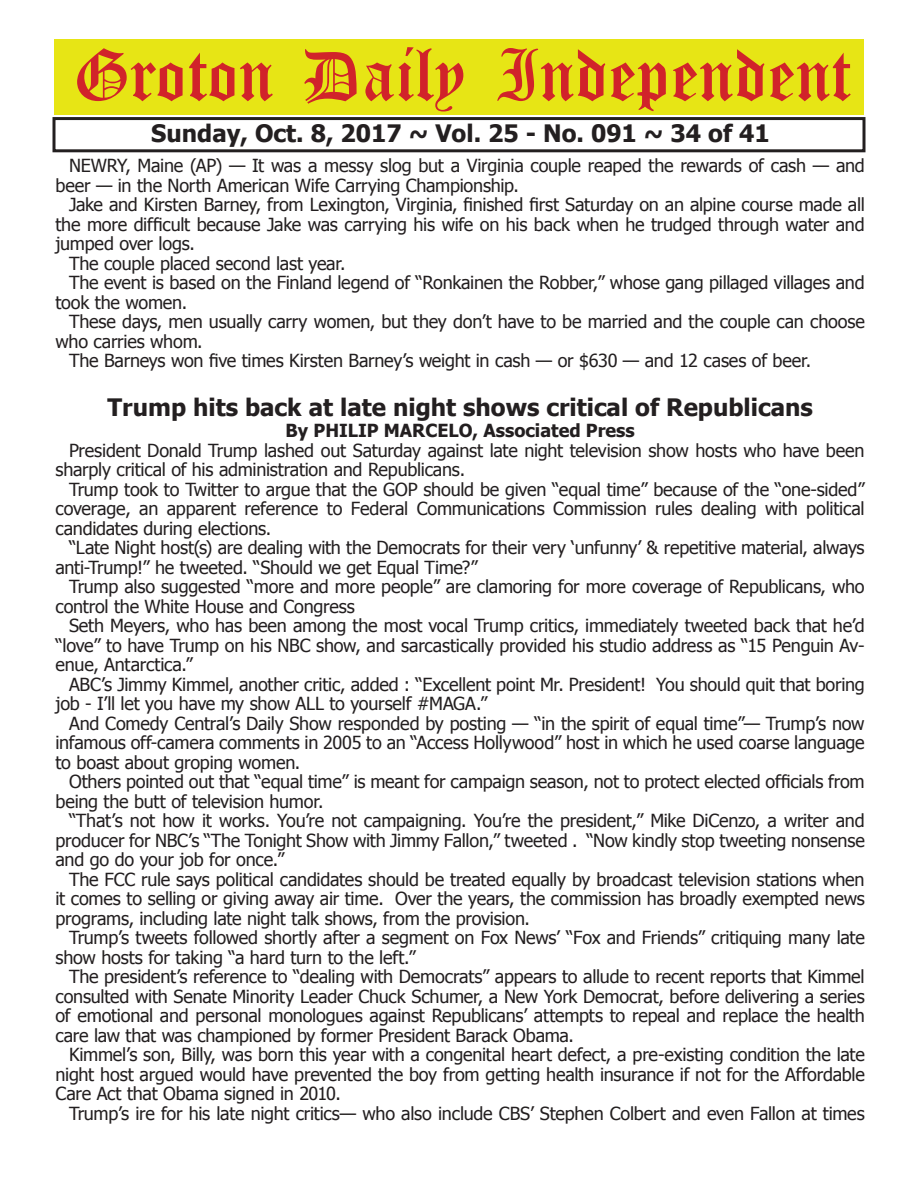
<style>
.page{position:relative;width:918px;height:1188px;background:#fff}
.page>*{position:absolute;margin:0;border:0;box-sizing:border-box;transform-origin:0 0}
.t1{font:54px "Old English Five";color:#d1232a}
.t2{font:700 24px "Tahoma";color:#231f20}
.t3{font:18px/19.5px "Tahoma";letter-spacing:-.01em;color:#231f20}
.t4{font:700 18px "Tahoma";color:#231f20}
</style>
<div class="page">
<div style="left:52px;top:117px;width:814px;height:35px;border:3px solid #231f20"></div>
<div style="left:54px;top:40px;width:810px;height:75px;background:#e7e515"></div>
<h1 class="t1" style="left:73px;top:50px;width:779px">Groton Daily Independent</h1>
<h2 class="t2" style="left:151px;top:116px;width:620px">Sunday, Oct. 8, 2017 ~ Vol. 25 - No. 091 ~ 34 of 41</h2>
<p class="t3" style="left:56px;top:155px;width:811px;text-indent:14px">NEWRY, Maine (AP) — It was a messy slog but a Virginia couple reaped the rewards of cash — and beer — in the North American Wife Carrying Championship.</p>
<p class="t3" style="left:69px;top:194px;width:797px">Jake and Kirsten Barney, from Lexington, Virginia, finished first Saturday on an alpine course made all</p>
<p class="t3" style="left:56px;top:214px;width:811px">the more difficult because Jake was carrying his wife on his back when he trudged through water and</p>
<p class="t3" style="left:56px;top:233px;width:141px">jumped over logs.</p>
<p class="t3" style="left:69px;top:253px;width:278px">The couple placed second last year.</p>
<p class="t3" style="left:69px;top:272px;width:797px">The event is based on the Finland legend of “Ronkainen the Robber,” whose gang pillaged villages and</p>
<p class="t3" style="left:56px;top:292px;width:133px">took the women.</p>
<p class="t3" style="left:69px;top:311px;width:797px">These days, men usually carry women, but they don’t have to be married and the couple can choose</p>
<p class="t3" style="left:56px;top:331px;width:149px">who carries whom.</p>
<p class="t3" style="left:69px;top:350px;width:744px">The Barneys won five times Kirsten Barney’s weight in cash — or $630 — and 12 cases of beer.</p>
<h2 class="t2" style="left:108px;top:390px;width:707px">Trump hits back at late night shows critical of Republicans</h2>
<p class="t4" style="left:286px;top:418px;width:351px">By PHILIP MARCELO, Associated Press</p>
<p class="t3" style="left:56px;top:440px;width:811px;text-indent:14px">President Donald Trump lashed out Saturday against late night television show hosts who have been sharply critical of his administration and Republicans.</p>
<p class="t3" style="left:56px;top:479px;width:811px;text-align:justify;text-indent:14px">Trump took to Twitter to argue that the GOP should be given “equal time” because of the “one-sided” coverage, an apparent reference to Federal Communications Commission rules dealing with political candidates during elections.</p>
<p class="t3" style="left:56px;top:537px;width:811px;text-indent:14px">“Late Night host(s) are dealing with the Democrats for their very ‘unfunny’ &amp; repetitive material, always anti-Trump!” he tweeted. “Should we get Equal Time?”</p>
<p class="t3" style="left:56px;top:576px;width:811px;text-indent:14px">Trump also suggested “more and more people” are clamoring for more coverage of Republicans, who control the White House and Congress</p>
<p class="t3" style="left:56px;top:615px;width:811px;text-align:justify;text-indent:14px">Seth Meyers, who has been among the most vocal Trump critics, immediately tweeted back that he’d “love” to have Trump on his NBC show, and sarcastically provided his studio address as “15 Penguin Av&shy;enue, Antarctica.”</p>
<p class="t3" style="left:56px;top:674px;width:811px;text-indent:14px">ABC’s Jimmy Kimmel, another critic, added : “Excellent point Mr. President! You should quit that boring job - I’ll let you have my show ALL to yourself #MAGA.”</p>
<p class="t3" style="left:56px;top:713px;width:811px;text-align:justify;text-indent:14px">And Comedy Central’s Daily Show responded by posting — “in the spirit of equal time”— Trump’s now infamous off-camera comments in 2005 to an “Access Hollywood” host in which he used coarse language to boast about groping women.</p>
<p class="t3" style="left:56px;top:771px;width:811px;text-indent:14px">Others pointed out that “equal time” is meant for campaign season, not to protect elected officials from being the butt of television humor.</p>
<p class="t3" style="left:56px;top:810px;width:811px;text-align:justify;text-indent:14px">“That’s not how it works. You’re not campaigning. You’re the president,” Mike DiCenzo, a writer and producer for NBC’s “The Tonight Show with Jimmy Fallon,” tweeted . “Now kindly stop tweeting nonsense and go do your job for once.”</p>
<p class="t3" style="left:56px;top:868px;width:811px;text-align:justify;text-indent:14px">The FCC rule says political candidates should be treated equally by broadcast television stations when it comes to selling or giving away air time. Over the years, the commission has broadly exempted news programs, including late night talk shows, from the provision.</p>
<p class="t3" style="left:56px;top:927px;width:811px;text-indent:14px">Trump’s tweets followed shortly after a segment on Fox News’ “Fox and Friends” critiquing many late show hosts for taking “a hard turn to the left.”</p>
<p class="t3" style="left:56px;top:966px;width:811px;text-align:justify;text-indent:14px">The president’s reference to “dealing with Democrats” appears to allude to recent reports that Kimmel consulted with Senate Minority Leader Chuck Schumer, a New York Democrat, before delivering a series of emotional and personal monologues against Republicans’ attempts to repeal and replace the health care law that was championed by former President Barack Obama.</p>
<p class="t3" style="left:56px;top:1044px;width:811px;text-align:justify;text-indent:14px">Kimmel’s son, Billy, was born this year with a congenital heart defect, a pre-existing condition the late night host argued would have prevented the boy from getting health insurance if not for the Affordable Care Act that Obama signed in 2010.</p>
<p class="t3" style="left:69px;top:1102px;width:797px">Trump’s ire for his late night critics— who also include CBS’ Stephen Colbert and even Fallon at times</p>
</div>
